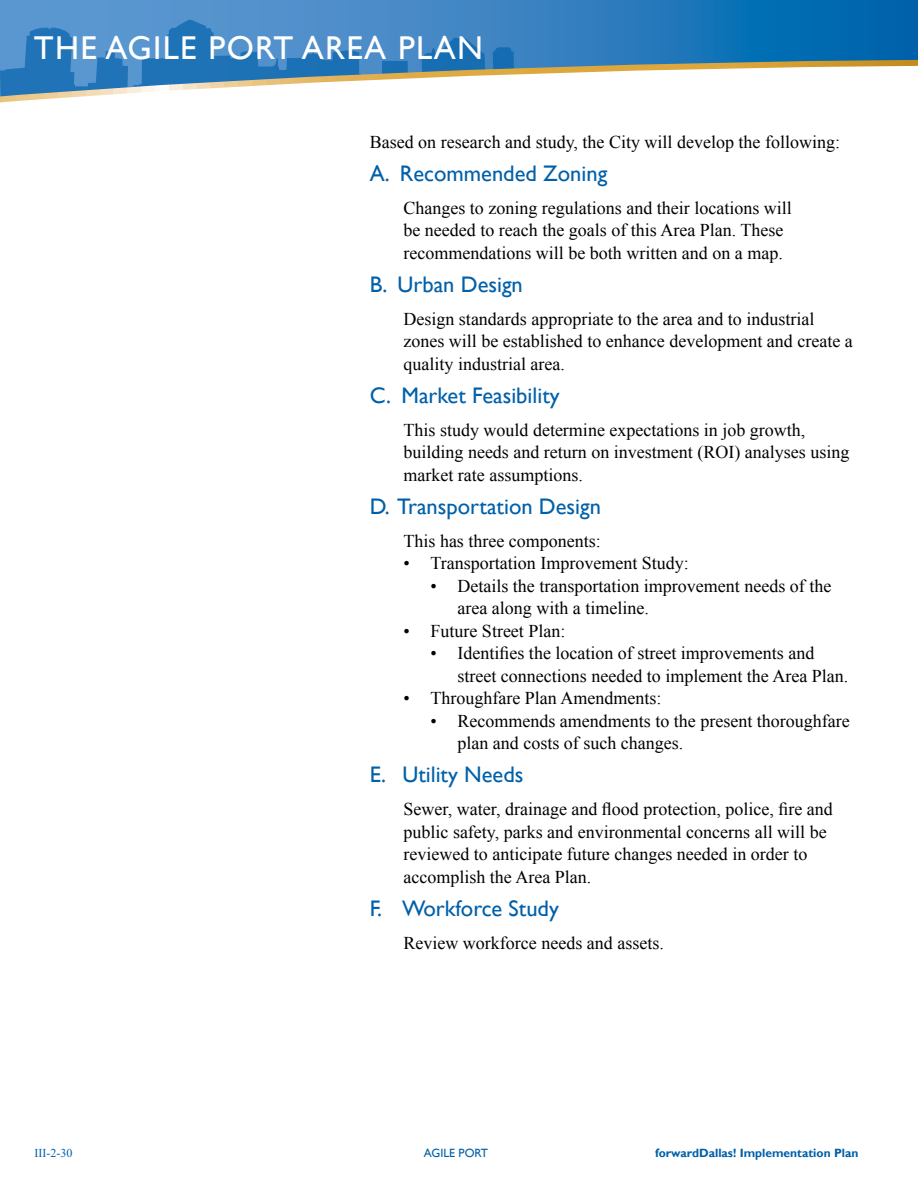
<style>
.page{position:relative;width:918px;height:1188px;background:#fff}
.page>*{position:absolute;margin:0;border:0;box-sizing:border-box;transform-origin:0 0}
.t1{font:33px "Gill Sans";letter-spacing:.04em;color:#fff}
.t2{font:22.5px "Gill Sans";color:#0060a9}
.t3{font:18px/22.5px "Times New Roman";color:#000}
.t4{font:700 12px "Gill Sans";color:#0060a9}
.t5{font:12px "Gill Sans";color:#0060a9}
.t6{font:12px "Times New Roman";color:#0060a9}
</style>
<div class="page">
<svg style="left:1px;top:0;width:917px;height:20px;background:#3783c2"></svg>
<svg style="left:0;top:20px;width:917px;height:39px;background:#307fbf"></svg>
<svg style="left:0;top:59px;width:917px;height:44px"></svg>
<svg style="left:917px;top:20px;width:1px;height:46px"></svg>
<h1 class="t1" style="left:34px;top:28px;width:451px">THE AGILE PORT AREA PLAN</h1>
<p class="t3" style="left:370px;top:130px;width:472px">Based on research and study, the City will develop the following:</p>
<p class="t2" style="left:370px;top:160px;width:239px">A. Recommended Zoning</p>
<p class="t3" style="left:404px;top:196px;width:390px">Changes to zoning regulations and their locations will be needed to reach the goals of this Area Plan. These recommendations will be both written and on a map.</p>
<p class="t2" style="left:370px;top:271px;width:155px">B. Urban Design</p>
<p class="t3" style="left:404px;top:307px;width:451px">Design standards appropriate to the area and to industrial zones will be established to enhance development and create a quality industrial area.</p>
<p class="t2" style="left:370px;top:382px;width:191px">C. Market Feasibility</p>
<p class="t3" style="left:404px;top:418px;width:447px">This study would determine expectations in job growth, building needs and return on investment (ROI) analyses using market rate assumptions.</p>
<p class="t2" style="left:370px;top:493px;width:233px">D. Transportation Design</p>
<p class="t3" style="left:404px;top:529px;width:199px">This has three components:</p>
<p class="t3" style="left:430px;top:551px;width:260px">Transportation Improvement Study:</p>
<p class="t3" style="left:458px;top:574px;width:375px">Details the transportation improvement needs of the</p>
<p class="t3" style="left:458px;top:596px;width:193px">area along with a timeline.</p>
<p class="t3" style="left:430px;top:619px;width:136px">Future Street Plan:</p>
<p class="t3" style="left:458px;top:641px;width:358px">Identifies the location of street improvements and</p>
<p class="t3" style="left:458px;top:664px;width:392px">street connections needed to implement the Area Plan.</p>
<p class="t3" style="left:430px;top:686px;width:232px">Throughfare Plan Amendments:</p>
<p class="t3" style="left:458px;top:709px;width:394px">Recommends amendments to the present thoroughfare</p>
<p class="t3" style="left:458px;top:731px;width:227px">plan and costs of such changes.</p>
<p class="t2" style="left:370px;top:761px;width:155px">E. Utility Needs</p>
<p class="t3" style="left:404px;top:797px;width:431px">Sewer, water, drainage and flood protection, police, fire and public safety, parks and environmental concerns all will be reviewed to anticipate future changes needed in order to accomplish the Area Plan.</p>
<p class="t2" style="left:370px;top:895px;width:191px">F. Workforce Study</p>
<p class="t3" style="left:404px;top:931px;width:262px">Review workforce needs and assets.</p>
<p class="t3" style="left:404px;top:551px;width:8px">•</p>
<p class="t3" style="left:430px;top:574px;width:8px">•</p>
<p class="t3" style="left:404px;top:619px;width:8px">•</p>
<p class="t3" style="left:430px;top:641px;width:8px">•</p>
<p class="t3" style="left:404px;top:686px;width:8px">•</p>
<p class="t3" style="left:430px;top:709px;width:8px">•</p>
<p class="t6" style="left:34px;top:1145px;width:39px">III-2-30</p>
<p class="t5" style="left:424px;top:1146px;width:66px">AGILE PORT</p>
<p class="t4" style="left:655px;top:1146px;width:205px">forwardDallas! Implementation Plan</p>
</div>
